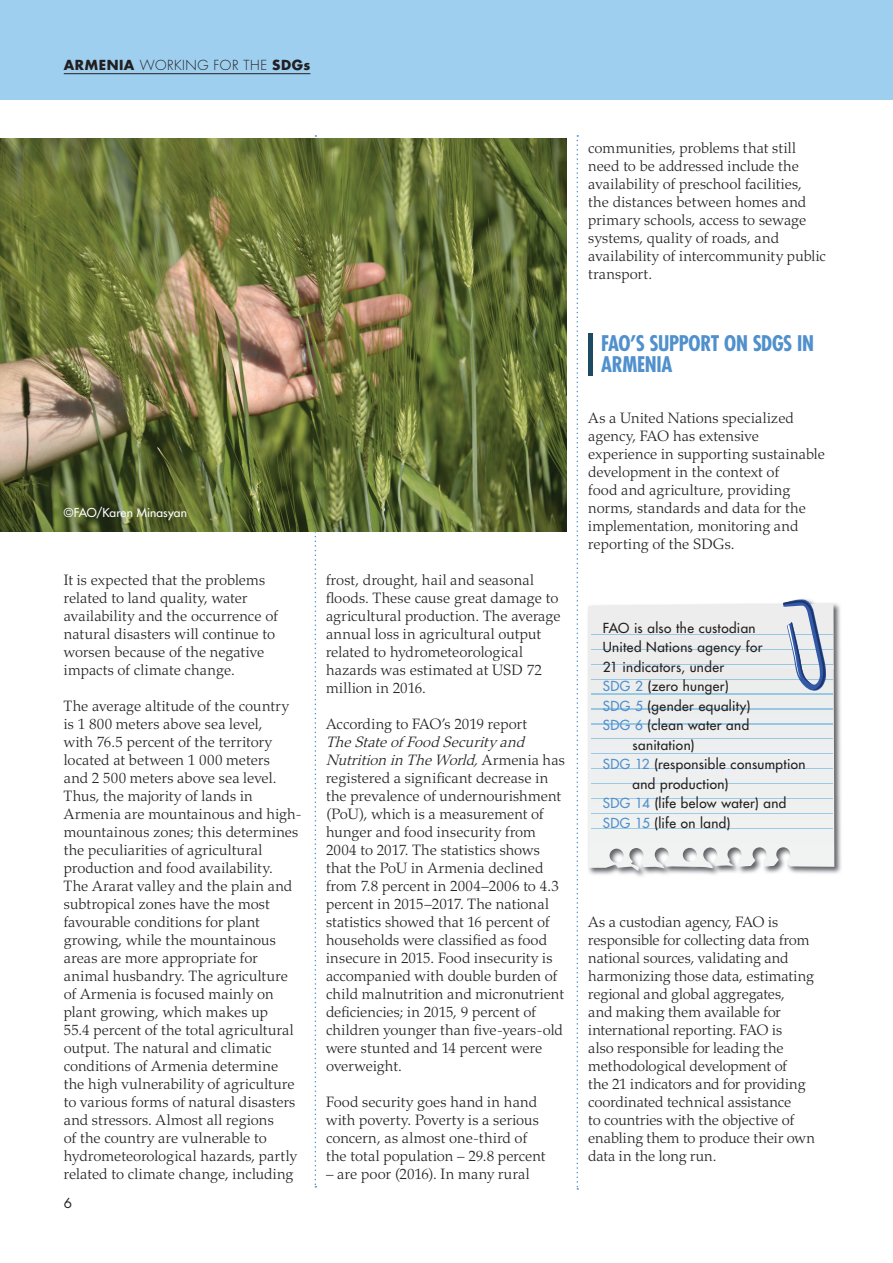
<style>
.page{position:relative;width:893px;height:1263px;background:#fff}
.page>*{position:absolute;margin:0;border:0;box-sizing:border-box;transform-origin:0 0}
.t1{font:700 condensed 21px/21px "Futura Std";letter-spacing:-.015em;color:#5090cc}
.t2{font:300 15px/18px "Palatino LT Std";letter-spacing:.005em;color:#231f20}
.t3{font:500 13.5px "Futura Std";letter-spacing:.03em;color:#231f20}
.t4{font:300 13.5px "Futura Std";letter-spacing:.04em;color:#231f20}
.t5{font:13.5px "Futura Std";color:#231f20}
.t6{font:500 12px "Futura Std";letter-spacing:.005em;color:#fff}
.s1{font-weight:700}
.s2{font-style:italic}
.s3{color:#5090cc}
</style>
<div class="page">
<div style="left:0;top:0;width:893px;height:99px;background:#9ecfef"></div>
<hr style="left:64px;top:73px;width:246px;height:1px;background:#231f20">
<svg style="left:576px;top:135px;width:2px;height:1054px"></svg>
<svg style="left:315px;top:135px;width:1px;height:1052px"></svg>
<div style="left:588px;top:334px;width:5px;height:42px;background:#1e4962"></div>
<img style="left:589px;top:603px;width:252px;height:274px">
<div style="left:588px;top:604px;width:246px;height:267px;background:#edeeef"></div>
<hr style="left:591px;top:634px;width:241px;height:1px;background:#98c7e2">
<hr style="left:591px;top:649px;width:241px;height:1px;background:#98c7e2">
<hr style="left:591px;top:664px;width:241px;height:1px;background:#98c7e2">
<hr style="left:591px;top:679px;width:241px;height:1px;background:#98c7e2">
<hr style="left:591px;top:694px;width:241px;height:1px;background:#99c8e3">
<hr style="left:591px;top:709px;width:241px;height:1px;background:#99c8e3">
<hr style="left:591px;top:724px;width:241px;height:1px;background:#98c8e3">
<hr style="left:591px;top:739px;width:241px;height:1px;background:#edeeef">
<hr style="left:591px;top:753px;width:241px;height:1px;background:#99c9e5">
<hr style="left:591px;top:768px;width:241px;height:1px;background:#99c9e5">
<hr style="left:591px;top:783px;width:241px;height:1px;background:#9acae6">
<hr style="left:591px;top:798px;width:241px;height:1px;background:#9acae6">
<hr style="left:591px;top:813px;width:241px;height:1px;background:#9bcbe6">
<hr style="left:591px;top:828px;width:241px;height:1px;background:#9bcbe6">
<svg style="left:783px;top:599px;width:43px;height:92px;background:#b5c0d4"></svg>
<img style="left:0;top:139px;width:567px;height:392px">
<p class="t4" style="left:64px;top:57px;width:248px"><span class="s1">ARMENIA</span> WORKING FOR THE <span class="s1">SDGs</span></p>
<p class="t6" style="left:64px;top:505px;width:125px">©FAO/Karen Minasyan</p>
<p class="t2" style="left:64px;top:571px;width:215px">It is expected that the problems related to land quality, water availability and the occurrence of natural disasters will continue to worsen because of the negative impacts of climate change.</p>
<p class="t2" style="left:64px;top:697px;width:240px">The average altitude of the country is 1 800 meters above sea level,<br>with 76.5 percent of the territory located at between 1 000 meters<br>and 2 500 meters above sea level.<br>Thus, the majority of lands in Armenia are mountainous and high&shy;mountainous zones; this determines the peculiarities of agricultural production and food availability.<br>The Ararat valley and the plain and subtropical zones have the most favourable conditions for plant growing, while the mountainous areas are more appropriate for animal husbandry. The agriculture of Armenia is focused mainly on plant growing, which makes up<br>55.4 percent of the total agricultural output. The natural and climatic conditions of Armenia determine the high vulnerability of agriculture to various forms of natural disasters and stressors. Almost all regions<br>of the country are vulnerable to hydrometeorological hazards, partly related to climate change, including</p>
<p class="t5" style="left:64px;top:1194px;width:10px">6</p>
<p class="t2" style="left:326px;top:571px;width:236px">frost, drought, hail and seasonal floods. These cause great damage to agricultural production. The average annual loss in agricultural output related to hydrometeorological hazards was estimated at USD 72 million in 2016.</p>
<p class="t2" style="left:326px;top:715px;width:203px">According to FAO’s 2019 report</p>
<p class="t2" style="left:326px;top:733px;width:240px"><span class="s2">TheStateofFood Security and Nutrition in TheWorld,</span>A r m e n i a h a s registered a significant decrease in the prevalence of undernourishment (PoU), which is a measurement of hunger and food insecurity from 2004 to 2017. The statistics shows that the PoU in Armenia declined from 7.8 percent in 2004–2006 to 4.3 percent in 2015–2017. The national statistics showed that 16 percent of households were classified as food insecure in 2015. Food insecurity is accompanied with double burden of child malnutrition and micronutrient deficiencies; in 2015, 9 percent of children younger than five-years-old were stunted and 14 percent were overweight.</p>
<p class="t2" style="left:326px;top:1093px;width:221px">Food security goes hand in hand with poverty. Poverty is a serious concern, as almost one-third of the total population – 29.8 percent</p>
<p class="t2" style="left:326px;top:1165px;width:205px">– are poor (2016). In many rural</p>
<p class="t2" style="left:588px;top:139px;width:239px">communities, problems that still need to be addressed include the availability of preschool facilities, the distances between homes and primary schools, access to sewage systems, quality of roads, and availability of intercommunity public transport.</p>
<h1 class="t1" style="left:601px;top:333px;width:214px">FAO’S SUPPORT ON SDGS IN<br>ARMENIA</h1>
<p class="t2" style="left:588px;top:409px;width:238px">As a United Nations specialized agency, FAO has extensive experience in supporting sustainable development in the context of<br>food and agriculture, providing norms, standards and data for the implementation, monitoring and reporting of the SDGs.</p>
<p class="t3" style="left:603px;top:619px;width:154px">FAO is also the custodian</p>
<p class="t3" style="left:603px;top:639px;width:161px">United Nations agency for</p>
<p class="t3" style="left:603px;top:658px;width:123px">21 indicators, under</p>
<p class="t3" style="left:603px;top:678px;width:127px"><span class="s3">SDG 2</span> (zero hunger)</p>
<p class="t3" style="left:603px;top:697px;width:149px"><span class="s3">SDG 5</span> (gender equality)</p>
<p class="t3" style="left:603px;top:717px;width:148px"><span class="s3">SDG 6</span> (clean water and</p>
<p class="t3" style="left:633px;top:736px;width:63px">sanitation)</p>
<p class="t3" style="left:603px;top:756px;width:204px"><span class="s3">SDG 12</span> (responsible consumption</p>
<p class="t3" style="left:633px;top:775px;width:97px">and production)</p>
<p class="t3" style="left:603px;top:795px;width:185px"><span class="s3">SDG 14</span> (life below water) and</p>
<p class="t3" style="left:603px;top:814px;width:129px"><span class="s3">SDG 15</span> (life on land)</p>
<p class="t2" style="left:588px;top:913px;width:228px">As a custodian agency, FAO is responsible for collecting data from national sources, validating and harmonizing those data, estimating regional and global aggregates,<br>and making them available for international reporting. FAO is<br>also responsible for leading the methodological development of<br>the 21 indicators and for providing coordinated technical assistance<br>to countries with the objective of enabling them to produce their own data in the long run.</p>
</div>
